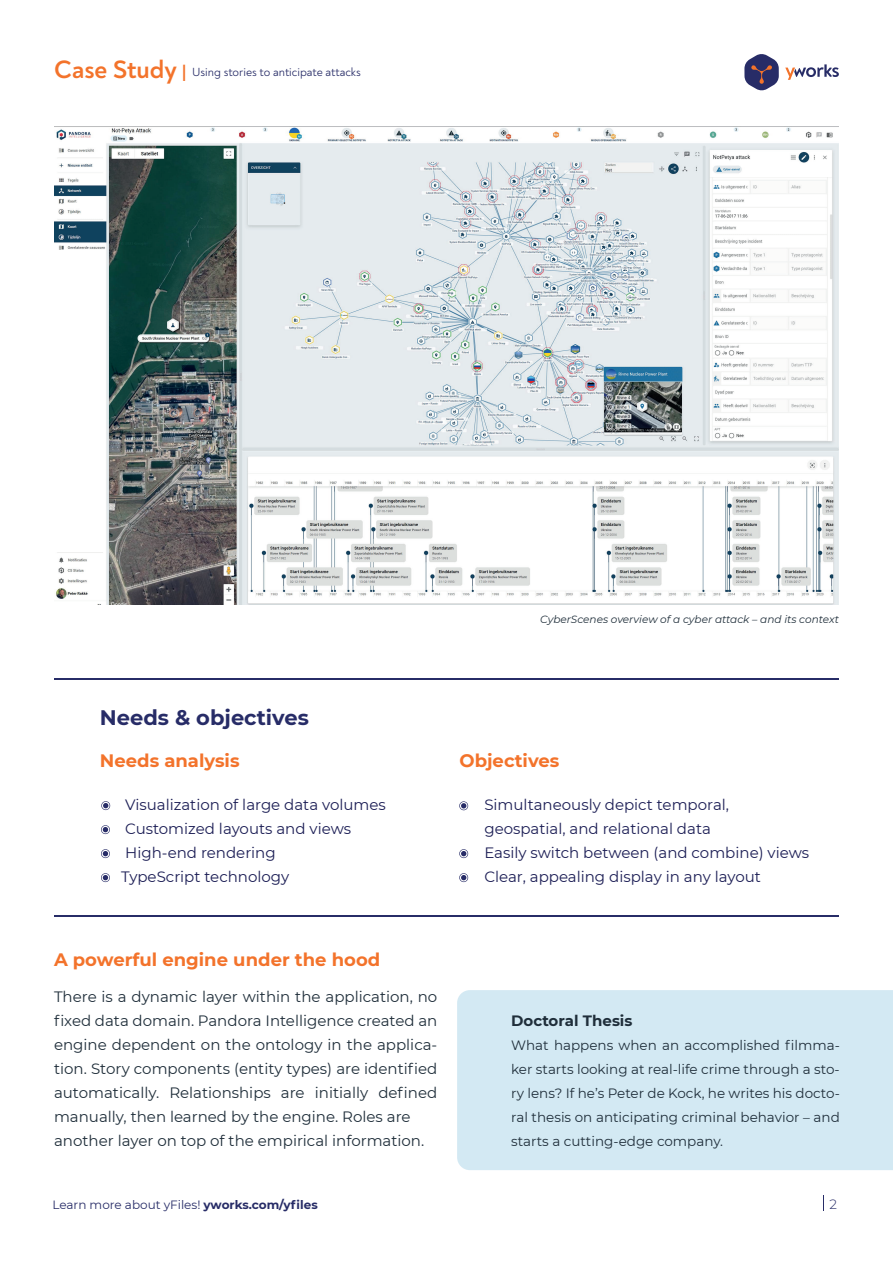
<style>
.page{position:relative;width:893px;height:1263px;background:#fff}
.page>*{position:absolute;margin:0;border:0;box-sizing:border-box;transform-origin:0 0}
.t1{font:700 21px "Montserrat";color:#272c67}
.t2{font:700 18px "Montserrat";color:#f3732b}
.t3{font:15px/24px "Montserrat";color:#1f2e3a}
.t4{font:15px/24px "Montserrat";color:#1c1e55}
.t5{font:700 15px "Montserrat";color:#1f2e3a}
.t6{font:13.5px/24px "Montserrat";color:#1f2e3a;text-align:justify}
.t7{font:300 13.5px "Montserrat";color:#272c67}
.t8{font:12px "Noah";color:#272c67}
.t9{font:12px "Montserrat";color:#272c67}
.t10{font:italic 10.5px "Montserrat";color:#1f2e3a}
.s1{font-weight:700;font-size:25.5px;color:#f3732b}
.s2{font-weight:700;font-size:18px;color:#f3732b}
.s3{font-weight:700}
</style>
<div class="page">
<svg style="left:785px;top:64px;width:54px;height:16px"></svg>
<svg style="left:744px;top:54px;width:35px;height:36px"></svg>
<div style="left:457px;top:990px;width:436px;height:180px;background:#d3e9f3"></div>
<img style="left:55px;top:126px;width:784px;height:479px">
<hr style="left:54px;top:915px;width:785px;height:1px;background:#272c67">
<hr style="left:54px;top:678px;width:785px;height:2px;background:#272c67">
<svg style="left:823px;top:1196px;width:1px;height:15px"></svg>
<svg style="left:101px;top:801px;width:9px;height:9px"></svg>
<svg style="left:101px;top:825px;width:9px;height:9px"></svg>
<svg style="left:101px;top:849px;width:9px;height:9px"></svg>
<svg style="left:101px;top:873px;width:9px;height:9px"></svg>
<svg style="left:459px;top:801px;width:9px;height:9px"></svg>
<svg style="left:459px;top:849px;width:9px;height:9px"></svg>
<svg style="left:459px;top:873px;width:9px;height:9px"></svg>
<p class="t8" style="left:54px;top:65px;width:308px"><span class="s1">Case Study</span> <span class="s2">|</span> Using stories to anticipate attacks</p>
<p class="t10" style="left:540px;top:612px;width:300px">CyberScenes overview of a cyber attack – and its context</p>
<h1 class="t1" style="left:100px;top:702px;width:210px">Needs &amp; objectives</h1>
<p class="t2" style="left:100px;top:748px;width:141px">Needs analysis</p>
<p class="t2" style="left:459px;top:748px;width:101px">Objectives</p>
<p class="t4" style="left:121px;top:792px;width:266px">Visualization of large data volumes<br>Customized layouts and views<br>High-end rendering<br>TypeScript technology</p>
<p class="t4" style="left:484px;top:792px;width:326px">Simultaneously depict temporal, geospatial, and relational data<br>Easily switch between (and combine) views Clear, appealing display in any layout</p>
<p class="t2" style="left:54px;top:947px;width:328px">A powerful engine under the hood</p>
<p class="t3" style="left:54px;top:984px;width:385px">There is a dynamic layer within the application, no fixed data domain. Pandora Intelligence created an engine dependent on the ontology in the applica&shy;tion. Story components (entity types) are identified automatically. Relationships are initially defined manually, then learned by the engine. Roles are another layer on top of the empirical information.</p>
<p class="t5" style="left:511px;top:1010px;width:123px">Doctoral Thesis</p>
<p class="t6" style="left:511px;top:1033px;width:330px">What happens when an accomplished filmma&shy;ker starts looking at real-life crime through a sto&shy;ry lens? If he’s Peter de Kock, he writes his docto&shy;ral thesis on anticipating criminal behavior – and starts a cutting-edge company.</p>
<p class="t9" style="left:53px;top:1196px;width:267px">Learn more about yFiles! <span class="s3">yworks.com/yfiles</span></p>
<p class="t7" style="left:830px;top:1195px;width:9px">2</p>
</div>
